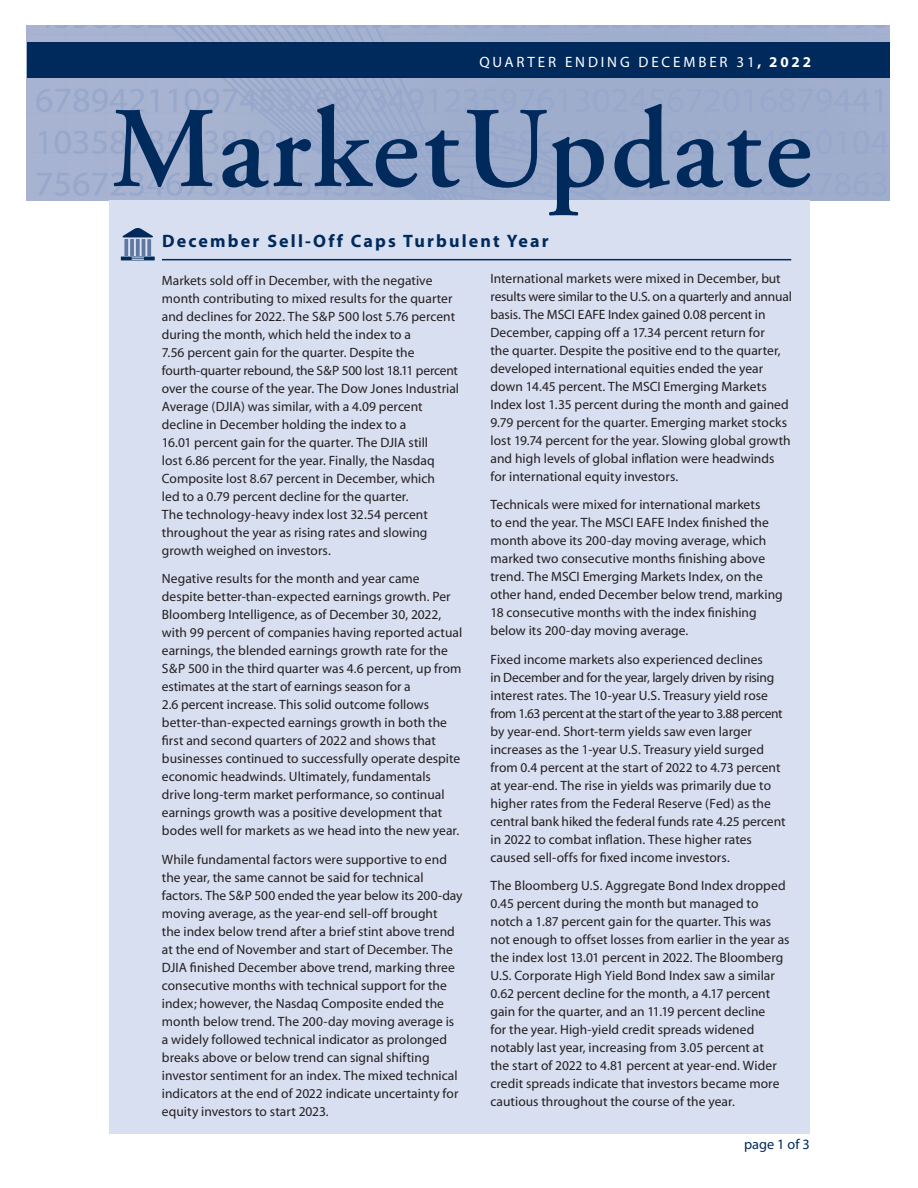
<style>
.page{position:relative;width:918px;height:1188px;background:#fff}
.page>*{position:absolute;margin:0;border:0;box-sizing:border-box;transform-origin:0 0}
.t1{font:600 114.75px "Adobe Garamond";letter-spacing:.03em;color:#00295c}
.Headline_A_with_Rule{font:700 18px "Myriad";letter-spacing:.12em;color:#00295c}
.t2{font:15px "Myriad";letter-spacing:.19em;color:#fff}
.t3{font:14.25px "Myriad";color:#00295c}
.Text{font:13.5px/18px "Myriad";letter-spacing:.005em;color:#231f20}
.s1{font-weight:700}
</style>
<div class="page">
<img style="left:27px;top:26px;width:863px;height:174px">
<div style="left:109px;top:200px;width:701px;height:934px;background:#d8dff0"></div>
<div style="left:27px;top:43px;width:863px;height:35px;background:#00295c"></div>
<svg style="left:124px;top:239px;width:4px;height:17px"></svg>
<svg style="left:130px;top:239px;width:4px;height:17px"></svg>
<hr style="left:142px;top:239px;width:3px;height:17px;background:#60779f">
<svg style="left:136px;top:239px;width:4px;height:17px"></svg>
<svg style="left:147px;top:239px;width:4px;height:17px"></svg>
<svg style="left:122px;top:228px;width:31px;height:9px"></svg>
<hr style="left:121px;top:257px;width:34px;height:3px;background:#00295c">
<svg style="left:132px;top:257px;width:12px;height:3px"></svg>
<hr style="left:162px;top:259px;width:629px;height:1px;background:#00295c">
<p class="t2" style="left:479px;top:54px;width:333px">QUARTER ENDING DECEMBER 31<span class="s1">, 2022</span></p>
<p class="t1" style="left:111px;top:87px;width:703px">MarketUpdate</p>
<p class="Headline_A_with_Rule" style="left:162px;top:232px;width:388px">December Sell-Off Caps Turbulent Year</p>
<p class="Text" style="left:162px;top:272px;width:299px">Markets sold off in December, with the negative month contributing to mixed results for the quarter and declines for 2022. The S&amp;P 500 lost 5.76 percent during the month, which held the index to a<br>7.56 percent gain for the quarter. Despite the fourth-quarter rebound, the S&amp;P 500 lost 18.11 percent over the course of the year. The Dow Jones Industrial Average (DJIA) was similar, with a 4.09 percent decline in December holding the index to a<br>16.01 percent gain for the quarter. The DJIA still<br>lost 6.86 percent for the year. Finally, the Nasdaq Composite lost 8.67 percent in December, which<br>led to a 0.79 percent decline for the quarter.<br>The technology-heavy index lost 32.54 percent throughout the year as rising rates and slowing growth weighed on investors.</p>
<p class="Text" style="left:162px;top:570px;width:302px">Negative results for the month and year came despite better-than-expected earnings growth. Per Bloomberg Intelligence, as of December 30, 2022, with 99 percent of companies having reported actual earnings, the blended earnings growth rate for the S&amp;P 500 in the third quarter was 4.6 percent, up from estimates at the start of earnings season for a<br>2.6 percent increase. This solid outcome follows better-than-expected earnings growth in both the first and second quarters of 2022 and shows that businesses continued to successfully operate despite economic headwinds. Ultimately, fundamentals drive long-term market performance, so continual earnings growth was a positive development that bodes well for markets as we head into the new year.</p>
<p class="Text" style="left:162px;top:851px;width:302px">While fundamental factors were supportive to end the year, the same cannot be said for technical factors. The S&amp;P 500 ended the year below its 200-day moving average, as the year-end sell-off brought<br>the index below trend after a brief stint above trend at the end of November and start of December. The DJIA finished December above trend, marking three consecutive months with technical support for the index; however, the Nasdaq Composite ended the month below trend. The 200-day moving average is a widely followed technical indicator as prolonged breaks above or below trend can signal shifting investor sentiment for an index. The mixed technical indicators at the end of 2022 indicate uncertainty for equity investors to start 2023.</p>
<p class="Text" style="left:490px;top:270px;width:303px">International markets were mixed in December, but results were similar to the U.S. on a quarterly and annual basis. The MSCI EAFE Index gained 0.08 percent in December, capping off a 17.34 percent return for<br>the quarter. Despite the positive end to the quarter, developed international equities ended the year down 14.45 percent. The MSCI Emerging Markets Index lost 1.35 percent during the month and gained 9.79 percent for the quarter. Emerging market stocks lost 19.74 percent for the year. Slowing global growth and high levels of global inflation were headwinds for international equity investors.</p>
<p class="Text" style="left:490px;top:496px;width:294px">Technicals were mixed for international markets<br>to end the year. The MSCI EAFE Index finished the month above its 200-day moving average, which marked two consecutive months finishing above trend. The MSCI Emerging Markets Index, on the other hand, ended December below trend, marking 18 consecutive months with the index finishing below its 200-day moving average.</p>
<p class="Text" style="left:490px;top:651px;width:296px">Fixed income markets also experienced declines<br>in December and for the year, largely driven by rising interest rates. The 10-year U.S. Treasury yield rose from 1.63 percent at the start of the year to 3.88 percent by year-end. Short-term yields saw even larger increases as the 1-year U.S. Treasury yield surged from 0.4 percent at the start of 2022 to 4.73 percent at year-end. The rise in yields was primarily due to higher rates from the Federal Reserve (Fed) as the central bank hiked the federal funds rate 4.25 percent in 2022 to combat inflation. These higher rates caused sell-offs for fixed income investors.</p>
<p class="Text" style="left:490px;top:877px;width:301px">The Bloomberg U.S. Aggregate Bond Index dropped 0.45 percent during the month but managed to notch a 1.87 percent gain for the quarter. This was not enough to offset losses from earlier in the year as the index lost 13.01 percent in 2022. The Bloomberg U.S. Corporate High Yield Bond Index saw a similar 0.62 percent decline for the month, a 4.17 percent gain for the quarter, and an 11.19 percent decline<br>for the year. High-yield credit spreads widened notably last year, increasing from 3.05 percent at<br>the start of 2022 to 4.81 percent at year-end. Wider credit spreads indicate that investors became more cautious throughout the course of the year.</p>
<p class="t3" style="left:744px;top:1137px;width:67px">page 1 of 3</p>
</div>
